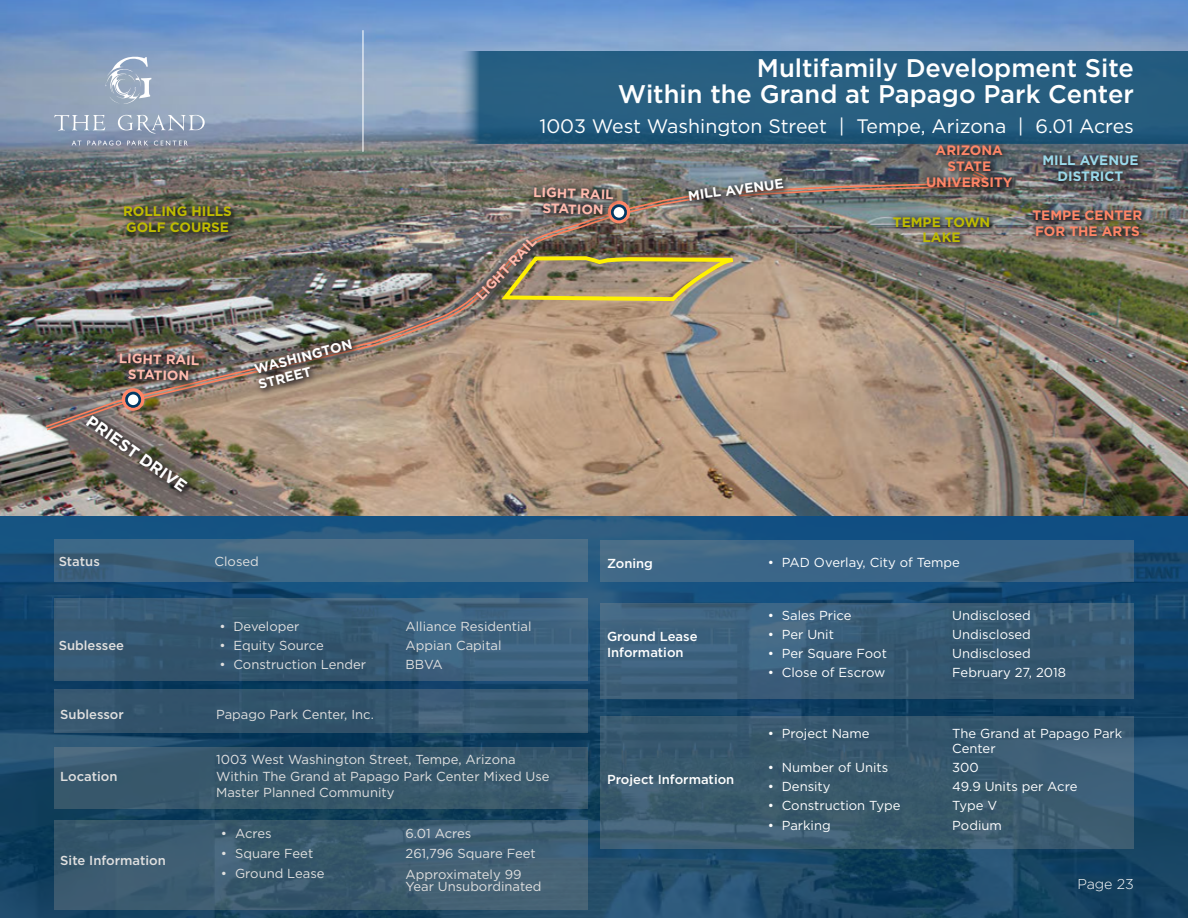
<style>
.page{position:relative;width:1188px;height:918px;background:#fff}
.page>*{position:absolute;margin:0;border:0;box-sizing:border-box;transform-origin:0 0}
.body_copy{font:500 25.5px/26.1px "Gotham";color:#fff;text-align:right}
.body_copy-2{font:19.5px "Gotham";color:#fff}
.property_address{font:700 16.5px "Gotham";color:#fff}
.t1{font:300 14.25px "Gotham";color:#fff}
.property_address-2{font:700 13.65px/15.8px "Gotham";color:#ff8667}
.property_address-3{font:700 13.65px/15.8px "Gotham";color:#ffbaae;text-align:center}
.property_address-4{font:700 13.65px/15.8px "Gotham";color:#bebb00;text-align:center}
.property_address-5{font:700 13.65px/15.9px "Gotham";color:#fff}
.property_address-6{font:700 13.65px/15.8px "Gotham";color:#9ad9ea;text-align:center}
.body_copy-3{font:13.05px/16.4px "Gotham";color:#fff}
.body_copy-4{font:500 13.05px/16.4px "Gotham";color:#fff}
</style>
<div class="page">
<img style="left:0;top:0;width:1188px;height:918px">
<svg style="left:101px;top:127px;width:114px;height:24px"></svg>
<hr style="left:362px;top:30px;width:2px;height:122px;background:#fff">
<svg style="left:702px;top:253px;width:65px;height:50px"></svg>
<img style="left:82px;top:432px;width:114px;height:69px">
<svg style="left:888px;top:212px;width:110px;height:39px"></svg>
<img style="left:45px;top:196px;width:657px;height:236px">
<img style="left:249px;top:335px;width:112px;height:62px">
<img style="left:737px;top:169px;width:250px;height:28px">
<div style="left:608px;top:201px;width:22px;height:22px;border:3px solid #ff8667;border-radius:50%"></div>
<div style="left:612px;top:206px;width:14px;height:13px;background:#fff;border-radius:50%"></div>
<div style="left:611px;top:204px;width:16px;height:16px;border:3px solid #003864;border-radius:50%"></div>
<img style="left:529px;top:183px;width:93px;height:40px">
<img style="left:115px;top:349px;width:92px;height:40px">
<div style="left:122px;top:388px;width:22px;height:23px;border:3px solid #ff8667;border-radius:50%"></div>
<div style="left:127px;top:393px;width:13px;height:13px;background:#fff;border-radius:50%"></div>
<div style="left:125px;top:392px;width:16px;height:16px;border:3px solid #003864;border-radius:50%"></div>
<img style="left:471px;top:235px;width:74px;height:73px">
<img style="left:1028px;top:205px;width:122px;height:40px">
<img style="left:684px;top:174px;width:108px;height:35px">
<svg style="left:922px;top:143px;width:99px;height:53px"></svg>
<svg style="left:119px;top:201px;width:121px;height:40px"></svg>
<svg style="left:1039px;top:150px;width:108px;height:40px"></svg>
<svg style="left:105px;top:56px;width:46px;height:48px"></svg>
<svg style="left:54px;top:115px;width:51px;height:16px"></svg>
<svg style="left:118px;top:115px;width:87px;height:19px"></svg>
<svg style="left:72px;top:141px;width:9px;height:4px"></svg>
<svg style="left:87px;top:141px;width:34px;height:5px"></svg>
<svg style="left:127px;top:141px;width:21px;height:4px"></svg>
<svg style="left:154px;top:141px;width:34px;height:4px"></svg>
<svg style="left:601px;top:540px;width:533px;height:42px;fill:#3b6588"></svg>
<svg style="left:601px;top:603px;width:533px;height:96px;fill:#385b74"></svg>
<svg style="left:601px;top:716px;width:533px;height:133px;fill:#39596d"></svg>
<svg style="left:54px;top:539px;width:534px;height:43px;fill:#3f6988"></svg>
<svg style="left:54px;top:599px;width:534px;height:82px;fill:#375b76"></svg>
<div style="left:54px;top:689px;width:534px;height:44px;background:linear-gradient(to right,#31526a,#3b5b73)"></div>
<div style="left:54px;top:748px;width:534px;height:61px;background:#37576b"></div>
<svg style="left:54px;top:820px;width:534px;height:90px;fill:#3c5b71"></svg>
<div style="left:458px;top:51px;width:730px;height:92px;background:linear-gradient(to bottom,#2b6386,#23597a)"></div>
<p class="property_address-4" style="left:123px;top:203px;width:110px;text-align:left">ROLLING HILLS<br>GOLF COURSE</p>
<p class="property_address-3" style="left:119px;top:351px;width:82px;rotate:1deg">LIGHT RAIL<br>STATION</p>
<p class="property_address" style="left:95px;top:410px;width:121px;rotate:36deg">PRIEST DRIVE</p>
<p class="property_address-5" style="left:253px;top:361px;width:102px;rotate:-14deg">WASHINGTON<br>STREET</p>
<p class="body_copy-4" style="left:59px;top:553px;width:43px">Status</p>
<p class="body_copy-3" style="left:215px;top:553px;width:46px">Closed</p>
<p class="body_copy" style="left:618px;top:54px;width:518px">Multifamily Development Site<br>Within the Grand at Papago Park Center</p>
<p class="body_copy-2" style="left:539px;top:114px;width:596px">1003 West Washington Street | Tempe, Arizona | 6.01 Acres</p>
<p class="property_address-3" style="left:533px;top:185px;width:82px;rotate:1deg">LIGHT RAIL<br>STATION</p>
<p class="property_address-3" style="left:473px;top:292px;width:82px;rotate:-46deg">LIGHT RAIL</p>
<p class="property_address-5" style="left:687px;top:188px;width:98px;rotate:-8deg">MILL AVENUE</p>
<p class="property_address-2" style="left:926px;top:143px;width:88px;text-align:center">ARIZONA<br>STATE<br>UNIVERSITY</p>
<p class="property_address-4" style="left:893px;top:214px;width:99px">TEMPE TOWN<br>LAKE</p>
<p class="property_address-6" style="left:1042px;top:152px;width:98px">MILL AVENUE<br>DISTRICT</p>
<p class="property_address-2" style="left:1033px;top:207px;width:111px">TEMPE CENTER<br>FOR THE ARTS</p>
<p class="body_copy-4" style="left:607px;top:555px;width:48px">Zoning</p>
<p class="body_copy-3" style="left:768px;top:554px;width:194px">• PAD Overlay, City of Tempe</p>
<p class="body_copy-4" style="left:59px;top:637px;width:67px">Sublessee</p>
<p class="body_copy-3" style="left:219px;top:618px;width:82px">• Developer</p>
<p class="body_copy-3" style="left:406px;top:618px;width:128px">Alliance Residential</p>
<p class="body_copy-3" style="left:219px;top:637px;width:106px">• Equity Source</p>
<p class="body_copy-3" style="left:406px;top:637px;width:98px">Appian Capital</p>
<p class="body_copy-3" style="left:219px;top:656px;width:148px">• Construction Lender</p>
<p class="body_copy-3" style="left:406px;top:656px;width:39px">BBVA</p>
<p class="body_copy-4" style="left:60px;top:706px;width:65px">Sublessor</p>
<p class="body_copy-3" style="left:216px;top:706px;width:159px">Papago Park Center, Inc.</p>
<p class="body_copy-4" style="left:60px;top:768px;width:59px">Location</p>
<p class="body_copy-4" style="left:60px;top:852px;width:107px">Site Information</p>
<p class="body_copy-3" style="left:216px;top:751px;width:335px">1003 West Washington Street, Tempe, Arizona<br>Within The Grand at Papago Park Center Mixed Use<br>Master Planned Community</p>
<p class="body_copy-3" style="left:221px;top:825px;width:52px">• Acres</p>
<p class="body_copy-3" style="left:406px;top:825px;width:67px">6.01 Acres</p>
<p class="body_copy-3" style="left:221px;top:844px;width:94px">• Square Feet</p>
<p class="body_copy-3" style="left:221px;top:865px;width:105px">• Ground Lease</p>
<p class="body_copy-3" style="left:406px;top:844px;width:132px">261,796 Square Feet</p>
<p class="body_copy-3" style="left:406px;top:868px;width:137px;line-height:12px">Approximately 99<br>Year Unsubordinated</p>
<p class="body_copy-4" style="left:607px;top:628px;width:92px">Ground Lease<br>Information</p>
<p class="body_copy-4" style="left:607px;top:771px;width:129px">Project Information</p>
<p class="body_copy-3" style="left:768px;top:607px;width:85px">• Sales Price</p>
<p class="body_copy-3" style="left:952px;top:607px;width:80px">Undisclosed</p>
<p class="body_copy-3" style="left:768px;top:626px;width:68px">• Per Unit</p>
<p class="body_copy-3" style="left:952px;top:626px;width:80px">Undisclosed</p>
<p class="body_copy-3" style="left:768px;top:645px;width:121px">• Per Square Foot</p>
<p class="body_copy-3" style="left:952px;top:645px;width:80px">Undisclosed</p>
<p class="body_copy-3" style="left:768px;top:664px;width:119px">• Close of Escrow</p>
<p class="body_copy-3" style="left:952px;top:664px;width:115px">February 27, 2018</p>
<p class="body_copy-3" style="left:768px;top:725px;width:103px">• Project Name</p>
<p class="body_copy-3" style="left:952px;top:725px;width:171px;line-height:15.1px">The Grand at Papago Park<br>Center</p>
<p class="body_copy-3" style="left:768px;top:759px;width:122px">• Number of Units</p>
<p class="body_copy-3" style="left:952px;top:759px;width:28px">300</p>
<p class="body_copy-3" style="left:768px;top:778px;width:64px">• Density</p>
<p class="body_copy-3" style="left:952px;top:778px;width:127px">49.9 Units per Acre</p>
<p class="body_copy-3" style="left:768px;top:797px;width:134px">• Construction Type</p>
<p class="body_copy-3" style="left:952px;top:797px;width:47px">Type V</p>
<p class="body_copy-3" style="left:768px;top:817px;width:64px">• Parking</p>
<p class="body_copy-3" style="left:952px;top:817px;width:51px">Podium</p>
<p class="t1" style="left:1077px;top:875px;width:58px">Page 23</p>
</div>
